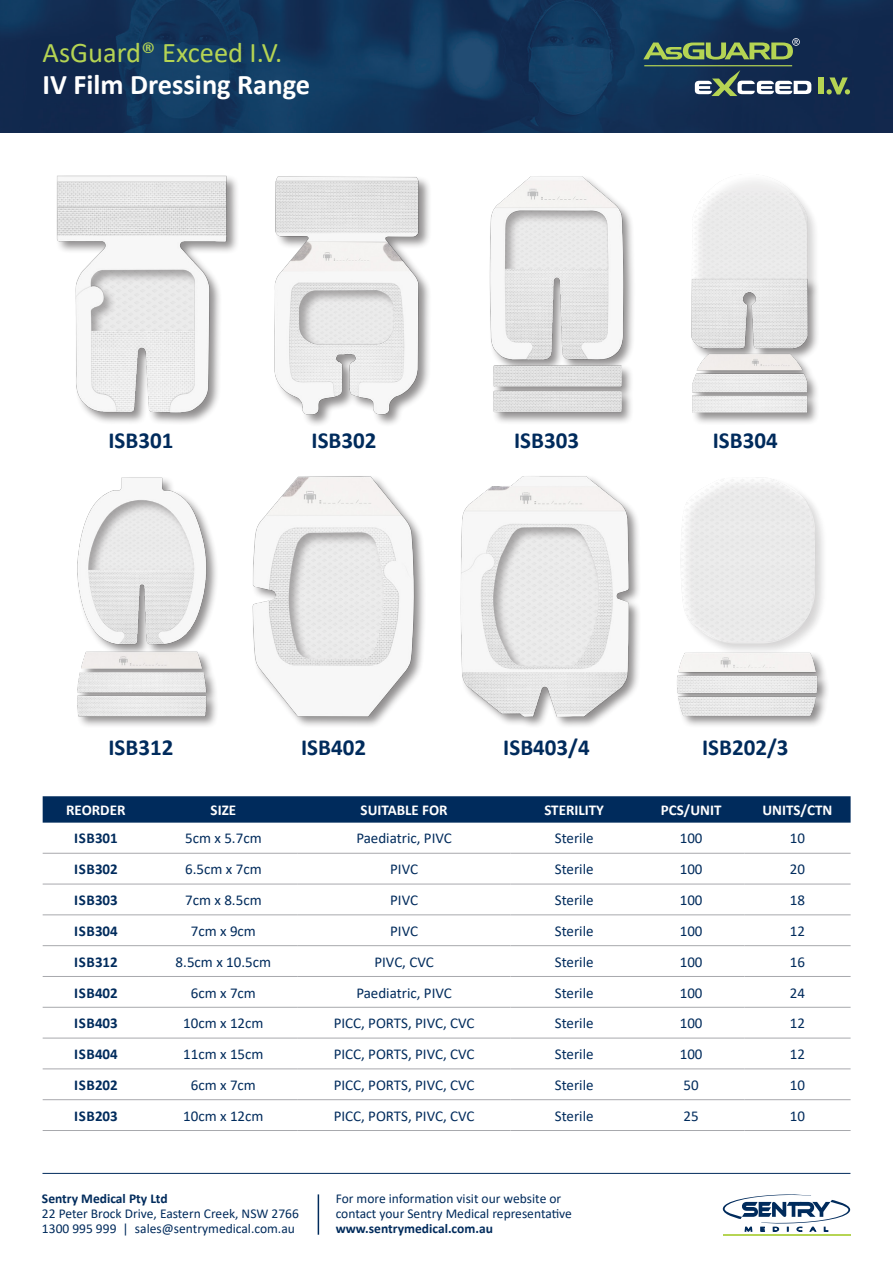
<style>
.page{position:relative;width:893px;height:1263px;background:#fff}
.page>*{position:absolute;margin:0;border:0;box-sizing:border-box;transform-origin:0 0}
.t1{font:700 28.5px "Calibri";color:#fff}
.t2{font:28.5px "Calibri";color:#b5d453}
.t3{font:700 22.95px "Calibri";color:#002b5c}
.t4{font:15px "Calibri";color:#002b5c}
.t5{font:700 15px "Calibri";letter-spacing:.02em;color:#002b5c}
.t6{font:700 15px "Calibri";color:#fff}
.t7{font:13.5px/15px "Calibri";color:#002b5c}
.t8{font:700 13.5px "Calibri";color:#002b5c}
</style>
<div class="page">
<hr style="left:318px;top:1194px;width:1px;height:41px;background:#002b5c">
<hr style="left:723px;top:1234px;width:127px;height:2px;background:#b5d453">
<svg style="left:723px;top:1194px;width:127px;height:37px"></svg>
<hr style="left:42px;top:1173px;width:808px;height:1px;background:#002b5c">
<img style="left:0;top:0;width:893px;height:133px">
<img style="left:686px;top:106px;width:136px;height:317px">
<img style="left:77px;top:476px;width:750px;height:250px">
<img style="left:0;top:106px;width:247px;height:317px">
<img style="left:249px;top:106px;width:196px;height:319px">
<img style="left:465px;top:106px;width:172px;height:317px">
<svg style="left:695px;top:70px;width:116px;height:26px"></svg>
<svg style="left:643px;top:38px;width:157px;height:22px;background:#516f54"></svg>
<hr style="left:644px;top:65px;width:148px;height:1px;background:#b5d453">
<div style="left:819px;top:77px;width:5px;height:17px;background:#b5d453"></div>
<svg style="left:826px;top:77px;width:24px;height:17px"></svg>
<svg style="left:43px;top:796px;width:808px;height:27px;background:#06305f"></svg>
<hr style="left:43px;top:853px;width:106px;height:1px;background:#a8a9ad">
<hr style="left:149px;top:853px;width:149px;height:1px;background:#a8a9ad">
<hr style="left:298px;top:853px;width:212px;height:1px;background:#a8a9ad">
<hr style="left:510px;top:853px;width:128px;height:1px;background:#a8a9ad">
<hr style="left:638px;top:853px;width:106px;height:1px;background:#a8a9ad">
<hr style="left:744px;top:853px;width:107px;height:1px;background:#a8a9ad">
<hr style="left:43px;top:884px;width:106px;height:1px;background:#a8a9ad">
<hr style="left:149px;top:884px;width:149px;height:1px;background:#a8a9ad">
<hr style="left:298px;top:884px;width:212px;height:1px;background:#a8a9ad">
<hr style="left:510px;top:884px;width:128px;height:1px;background:#a8a9ad">
<hr style="left:638px;top:884px;width:106px;height:1px;background:#a8a9ad">
<hr style="left:744px;top:884px;width:107px;height:1px;background:#a8a9ad">
<hr style="left:43px;top:914px;width:106px;height:1px;background:#a8a9ad">
<hr style="left:149px;top:914px;width:149px;height:1px;background:#a8a9ad">
<hr style="left:298px;top:914px;width:212px;height:1px;background:#a8a9ad">
<hr style="left:510px;top:914px;width:128px;height:1px;background:#a8a9ad">
<hr style="left:638px;top:914px;width:106px;height:1px;background:#a8a9ad">
<hr style="left:744px;top:914px;width:107px;height:1px;background:#a8a9ad">
<hr style="left:43px;top:945px;width:106px;height:1px;background:#a8a9ad">
<hr style="left:149px;top:945px;width:149px;height:1px;background:#a8a9ad">
<hr style="left:298px;top:945px;width:212px;height:1px;background:#a8a9ad">
<hr style="left:510px;top:945px;width:128px;height:1px;background:#a8a9ad">
<hr style="left:638px;top:945px;width:106px;height:1px;background:#a8a9ad">
<hr style="left:744px;top:945px;width:107px;height:1px;background:#a8a9ad">
<hr style="left:43px;top:976px;width:106px;height:1px;background:#a8a9ad">
<hr style="left:149px;top:976px;width:149px;height:1px;background:#a8a9ad">
<hr style="left:298px;top:976px;width:212px;height:1px;background:#a8a9ad">
<hr style="left:510px;top:976px;width:128px;height:1px;background:#a8a9ad">
<hr style="left:638px;top:976px;width:106px;height:1px;background:#a8a9ad">
<hr style="left:744px;top:976px;width:107px;height:1px;background:#a8a9ad">
<hr style="left:43px;top:1007px;width:106px;height:1px;background:#a8a9ad">
<hr style="left:149px;top:1007px;width:149px;height:1px;background:#a8a9ad">
<hr style="left:298px;top:1007px;width:212px;height:1px;background:#a8a9ad">
<hr style="left:510px;top:1007px;width:128px;height:1px;background:#a8a9ad">
<hr style="left:638px;top:1007px;width:106px;height:1px;background:#a8a9ad">
<hr style="left:744px;top:1007px;width:107px;height:1px;background:#a8a9ad">
<hr style="left:43px;top:1038px;width:106px;height:1px;background:#a8a9ad">
<hr style="left:149px;top:1038px;width:149px;height:1px;background:#a8a9ad">
<hr style="left:298px;top:1038px;width:212px;height:1px;background:#a8a9ad">
<hr style="left:510px;top:1038px;width:128px;height:1px;background:#a8a9ad">
<hr style="left:638px;top:1038px;width:106px;height:1px;background:#a8a9ad">
<hr style="left:744px;top:1038px;width:107px;height:1px;background:#a8a9ad">
<hr style="left:43px;top:1069px;width:106px;height:1px;background:#a8a9ad">
<hr style="left:149px;top:1069px;width:149px;height:1px;background:#a8a9ad">
<hr style="left:298px;top:1069px;width:212px;height:1px;background:#a8a9ad">
<hr style="left:510px;top:1069px;width:128px;height:1px;background:#a8a9ad">
<hr style="left:638px;top:1069px;width:106px;height:1px;background:#a8a9ad">
<hr style="left:744px;top:1069px;width:107px;height:1px;background:#a8a9ad">
<hr style="left:43px;top:1099px;width:106px;height:1px;background:#a8a9ad">
<hr style="left:149px;top:1099px;width:149px;height:1px;background:#a8a9ad">
<hr style="left:298px;top:1099px;width:212px;height:1px;background:#a8a9ad">
<hr style="left:510px;top:1099px;width:128px;height:1px;background:#a8a9ad">
<hr style="left:638px;top:1099px;width:106px;height:1px;background:#a8a9ad">
<hr style="left:744px;top:1099px;width:107px;height:1px;background:#a8a9ad">
<hr style="left:43px;top:1130px;width:106px;height:1px;background:#a8a9ad">
<hr style="left:149px;top:1130px;width:149px;height:1px;background:#a8a9ad">
<hr style="left:298px;top:1130px;width:212px;height:1px;background:#a8a9ad">
<hr style="left:510px;top:1130px;width:128px;height:1px;background:#a8a9ad">
<hr style="left:638px;top:1130px;width:106px;height:1px;background:#a8a9ad">
<hr style="left:744px;top:1130px;width:107px;height:1px;background:#a8a9ad">
<p class="t2" style="left:43px;top:33px;width:241px">AsGuard® Exceed I.V.</p>
<p class="t1" style="left:43px;top:64px;width:269px">IV Film Dressing Range</p>
<p class="t3" style="left:108px;top:424px;width:66px">ISB301</p>
<p class="t3" style="left:312px;top:424px;width:66px">ISB302</p>
<p class="t3" style="left:514px;top:424px;width:66px">ISB303</p>
<p class="t3" style="left:713px;top:424px;width:66px">ISB304</p>
<p class="t3" style="left:108px;top:731px;width:66px">ISB312</p>
<p class="t3" style="left:301px;top:731px;width:66px">ISB402</p>
<p class="t3" style="left:503px;top:731px;width:88px">ISB403/4</p>
<p class="t3" style="left:702px;top:731px;width:88px">ISB202/3</p>
<p class="t6" style="left:66px;top:799px;width:61px">REORDER</p>
<p class="t6" style="left:211px;top:799px;width:27px">SIZE</p>
<p class="t6" style="left:361px;top:799px;width:89px">SUITABLE FOR</p>
<p class="t6" style="left:544px;top:799px;width:61px">STERILITY</p>
<p class="t6" style="left:661px;top:799px;width:62px">PCS/UNIT</p>
<p class="t6" style="left:762px;top:799px;width:71px">UNITS/CTN</p>
<p class="t5" style="left:74px;top:828px;width:45px">ISB301</p>
<p class="t4" style="left:185px;top:828px;width:78px">5cm x 5.7cm</p>
<p class="t4" style="left:356px;top:828px;width:97px">Paediatric, PIVC</p>
<p class="t4" style="left:555px;top:828px;width:40px">Sterile</p>
<p class="t4" style="left:680px;top:828px;width:24px">100</p>
<p class="t4" style="left:790px;top:828px;width:17px">10</p>
<p class="t5" style="left:74px;top:859px;width:45px">ISB302</p>
<p class="t4" style="left:185px;top:859px;width:78px">6.5cm x 7cm</p>
<p class="t4" style="left:390px;top:859px;width:29px">PIVC</p>
<p class="t4" style="left:555px;top:859px;width:40px">Sterile</p>
<p class="t4" style="left:680px;top:859px;width:24px">100</p>
<p class="t4" style="left:790px;top:859px;width:17px">20</p>
<p class="t5" style="left:74px;top:889px;width:45px">ISB303</p>
<p class="t4" style="left:185px;top:890px;width:78px">7cm x 8.5cm</p>
<p class="t4" style="left:390px;top:890px;width:29px">PIVC</p>
<p class="t4" style="left:555px;top:890px;width:40px">Sterile</p>
<p class="t4" style="left:680px;top:890px;width:24px">100</p>
<p class="t4" style="left:790px;top:890px;width:17px">18</p>
<p class="t5" style="left:74px;top:920px;width:45px">ISB304</p>
<p class="t4" style="left:191px;top:920px;width:67px">7cm x 9cm</p>
<p class="t4" style="left:390px;top:920px;width:29px">PIVC</p>
<p class="t4" style="left:555px;top:920px;width:40px">Sterile</p>
<p class="t4" style="left:680px;top:920px;width:24px">100</p>
<p class="t4" style="left:790px;top:920px;width:17px">12</p>
<p class="t5" style="left:74px;top:951px;width:45px">ISB312</p>
<p class="t4" style="left:176px;top:951px;width:97px">8.5cm x 10.5cm</p>
<p class="t4" style="left:374px;top:951px;width:61px">PIVC, CVC</p>
<p class="t4" style="left:555px;top:951px;width:40px">Sterile</p>
<p class="t4" style="left:680px;top:951px;width:24px">100</p>
<p class="t4" style="left:790px;top:951px;width:17px">16</p>
<p class="t5" style="left:74px;top:982px;width:45px">ISB402</p>
<p class="t4" style="left:191px;top:982px;width:67px">6cm x 7cm</p>
<p class="t4" style="left:356px;top:982px;width:97px">Paediatric, PIVC</p>
<p class="t4" style="left:555px;top:982px;width:40px">Sterile</p>
<p class="t4" style="left:680px;top:982px;width:24px">100</p>
<p class="t4" style="left:790px;top:982px;width:17px">24</p>
<p class="t5" style="left:74px;top:1013px;width:45px">ISB403</p>
<p class="t4" style="left:183px;top:1013px;width:82px">10cm x 12cm</p>
<p class="t4" style="left:334px;top:1013px;width:142px">PICC, PORTS, PIVC, CVC</p>
<p class="t4" style="left:555px;top:1013px;width:40px">Sterile</p>
<p class="t4" style="left:680px;top:1013px;width:24px">100</p>
<p class="t4" style="left:790px;top:1013px;width:17px">12</p>
<p class="t5" style="left:74px;top:1043px;width:45px">ISB404</p>
<p class="t4" style="left:183px;top:1044px;width:82px">11cm x 15cm</p>
<p class="t4" style="left:334px;top:1044px;width:142px">PICC, PORTS, PIVC, CVC</p>
<p class="t4" style="left:555px;top:1044px;width:40px">Sterile</p>
<p class="t4" style="left:680px;top:1044px;width:24px">100</p>
<p class="t4" style="left:790px;top:1044px;width:17px">12</p>
<p class="t5" style="left:74px;top:1074px;width:45px">ISB202</p>
<p class="t4" style="left:191px;top:1074px;width:67px">6cm x 7cm</p>
<p class="t4" style="left:334px;top:1074px;width:142px">PICC, PORTS, PIVC, CVC</p>
<p class="t4" style="left:555px;top:1074px;width:40px">Sterile</p>
<p class="t4" style="left:683px;top:1074px;width:17px">50</p>
<p class="t4" style="left:790px;top:1074px;width:17px">10</p>
<p class="t5" style="left:74px;top:1105px;width:45px">ISB203</p>
<p class="t4" style="left:183px;top:1105px;width:82px">10cm x 12cm</p>
<p class="t4" style="left:334px;top:1105px;width:142px">PICC, PORTS, PIVC, CVC</p>
<p class="t4" style="left:555px;top:1105px;width:40px">Sterile</p>
<p class="t4" style="left:683px;top:1105px;width:17px">25</p>
<p class="t4" style="left:790px;top:1105px;width:17px">10</p>
<p class="t8" style="left:42px;top:1189px;width:127px">Sentry Medical Pty Ltd</p>
<p class="t7" style="left:42px;top:1206px;width:258px">22 Peter Brock Drive, Eastern Creek, NSW 2766<br>1300 995 999 | sales@sentrymedical.com.au</p>
<p class="t7" style="left:336px;top:1191px;width:238px">For more information visit our website or contact your Sentry Medical representative</p>
<p class="t8" style="left:336px;top:1219px;width:159px">www.sentrymedical.com.au</p>
</div>
